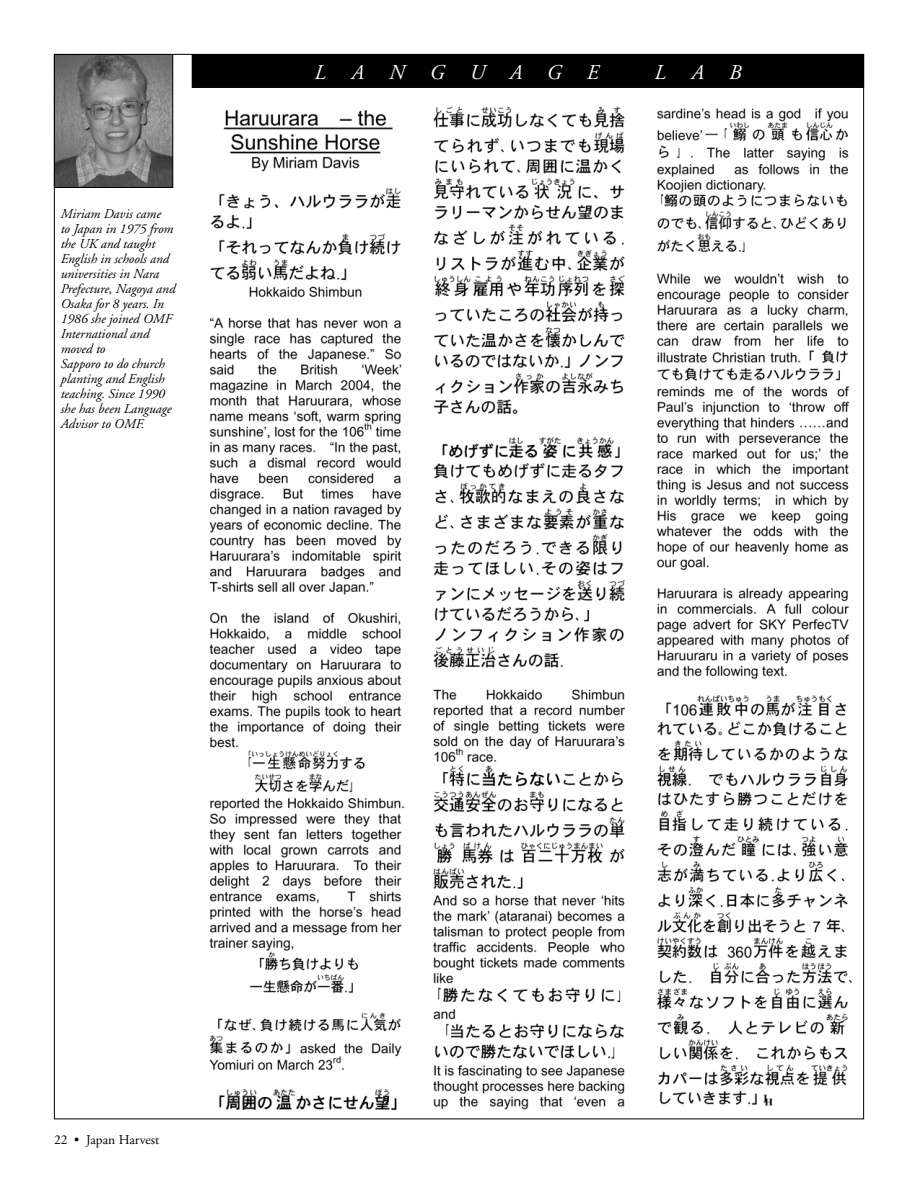
<style>
.page{position:relative;width:918px;height:1188px;background:#fff}
.page>*{position:absolute;margin:0;border:0;box-sizing:border-box;transform-origin:0 0}
.t1{font:italic 21px "Adobe Garamond";letter-spacing:1.2em;color:#fff}
.t2{font:italic 13.5px/15px "Adobe Garamond";color:#000}
.t3{font:13.5px "Adobe Garamond";color:#000}
</style>
<div class="page">
<div style="left:192px;top:55px;width:672px;height:32px;background:#000"></div>
<div style="left:192px;top:54px;width:672px;height:34px;border:1px solid #000"></div>
<img style="left:56px;top:56px;width:115px;height:130px">
<div style="left:54px;top:54px;width:119px;height:134px;border:1px solid #000"></div>
<img style="left:209px;top:106px;width:643px;height:1004px">
<svg style="left:762px;top:1094px;width:12px;height:13px"></svg>
<p class="t2" style="left:61px;top:207px;width:116px">Miriam Davis came<br>to Japan in 1975 from the UK and taught<br>English in schools and universities in Nara<br>Prefecture, Nagoya and<br>Osaka for 8 years. In<br>1986 she joined OMF<br>International and moved to<br>Sapporo to do church planting and English teaching. Since 1990 she has been Language<br>Advisor to OMF.</p>
<h1 class="t1" style="left:314px;top:61px;width:286px">LANGUAGE</h1>
<h1 class="t1" style="left:654px;top:61px;width:88px">LAB</h1>
<p class="t3" style="left:54px;top:1132px;width:107px">22 • Japan Harvest</p>
</div>
